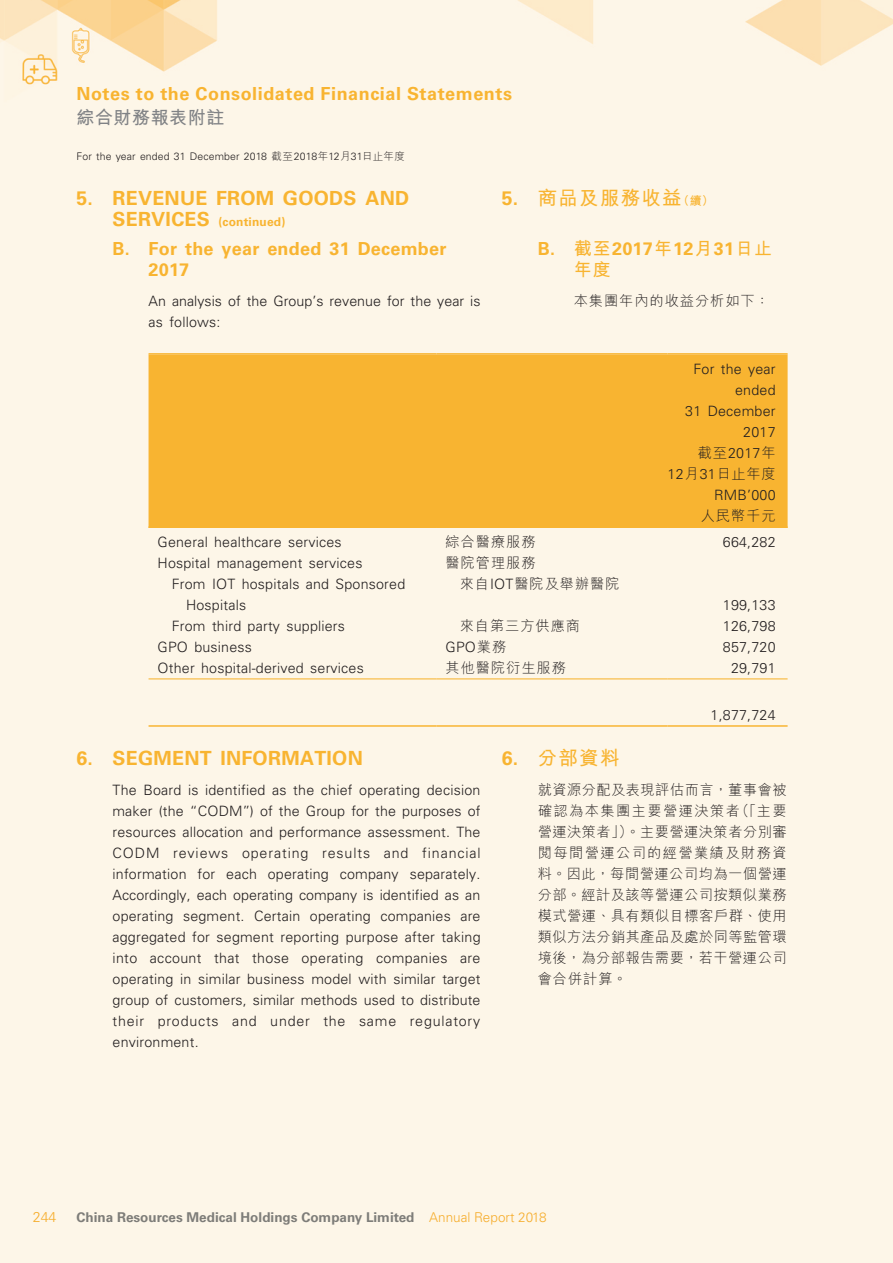
<style>
.page{position:relative;width:893px;height:1263px;background:#fff}
.page>*{position:absolute;margin:0;border:0;box-sizing:border-box;transform-origin:0 0}
._03_H1{font:700 19.5px "Univers LT Std";letter-spacing:.015em;color:#f8b431}
._03_H1-2{font:700 19.5px "M Hei HK";letter-spacing:.065em;color:#f8b431}
._04___H2{font:700 18px/21px "Univers LT Std";letter-spacing:.03em;color:#f8b431}
.t1{font:700 18px "M Hei HK";letter-spacing:.03em;color:#808285}
._01_Body_Text{font:300 14.25px/21px "Univers LT Std";letter-spacing:.015em;color:#231f20}
._01_Body_Text-2{font:300 14.25px/21px "M Hei HK";letter-spacing:.035em;color:#231f20;text-align:justify}
._15_Table_Stub{font:300 14.25px/21px "Univers LT Std";letter-spacing:.015em;color:#231f20}
._15_Table_Stub-2{font:300 14.25px "M Hei HK";letter-spacing:.065em;color:#231f20}
._01_Body_Text-3{font:300 14.25px "M Hei HK";letter-spacing:.065em;color:#231f20}
.t2{font:300 14.25px "Univers LT Std";color:#f8b431}
.t3{font:700 13.5px "Univers LT Std";color:#808285}
._03_H1-3{font:700 12px "Univers LT Std";letter-spacing:.015em;color:#f8b431}
.t4{font:300 10.5px "Univers LT Std";letter-spacing:.005em;color:#231f20}
.s1{font-family:"M Hei HK"}
.s2{font-family:"Univers LT Std"}
.s3{font-size:12px}
.s4{font-size:19.5px}
.s5{font-weight:300;color:#f8b431}
</style>
<div class="page">
<div style="left:0;top:0;width:892px;height:1263px;background:#fdf6e8"></div>
<img style="left:0;top:0;width:892px;height:85px">
<div style="left:149px;top:355px;width:639px;height:171px;background:#f8b431"></div>
<hr style="left:149px;top:353px;width:288px;height:2px;background:#f8b431">
<hr style="left:437px;top:353px;width:231px;height:2px;background:#f8b431">
<hr style="left:668px;top:353px;width:120px;height:2px;background:#f8b431">
<hr style="left:149px;top:526px;width:288px;height:2px;background:#f8b431">
<hr style="left:437px;top:526px;width:231px;height:2px;background:#f8b431">
<hr style="left:668px;top:526px;width:120px;height:2px;background:#f8b431">
<hr style="left:149px;top:678px;width:288px;height:1px;background:#f8b431">
<hr style="left:437px;top:678px;width:231px;height:1px;background:#f8b431">
<hr style="left:668px;top:678px;width:120px;height:1px;background:#f8b431">
<hr style="left:149px;top:725px;width:288px;height:2px;background:#f8b431">
<hr style="left:437px;top:725px;width:231px;height:2px;background:#f8b431">
<hr style="left:668px;top:725px;width:120px;height:2px;background:#f8b431">
<p class="_04___H2" style="left:77px;top:83px;width:437px">Notes to the Consolidated Financial Statements</p>
<p class="t1" style="left:77px;top:104px;width:149px">綜合財務報表附註</p>
<p class="t4" style="left:77px;top:150px;width:330px">For the year ended 31 December 2018 <span class="s1">截至</span>2018<span class="s1">年</span>12<span class="s1">月</span>31<span class="s1">日止年度</span></p>
<p class="_03_H1-2" style="left:502px;top:183px;width:214px"><span class="s2">5.</span> 商品及服務收益<span class="s3">（續）</span></p>
<p class="_04___H2" style="left:574px;top:238px;width:200px;text-indent:-36px">B. <span class="s1">截至</span>2017<span class="s1">年</span>12<span class="s1">月</span>31<span class="s1">日止年度</span></p>
<p class="_01_Body_Text-3" style="left:574px;top:290px;width:197px">本集團年內的收益分析如下：</p>
<p class="_03_H1" style="left:77px;top:186px;width:334px">5. REVENUE FROM GOODS AND</p>
<p class="_03_H1-3" style="left:113px;top:214px;width:174px"><span class="s4">SERVICES</span> (continued)</p>
<p class="_04___H2" style="left:149px;top:238px;width:299px;text-indent:-36px">B. For the year ended 31 December<br>2017</p>
<p class="_01_Body_Text" style="left:149px;top:290px;width:334px">An analysis of the Group’s revenue for the year is as follows:</p>
<p class="_01_Body_Text" style="left:693px;top:358px;width:84px">For the year</p>
<p class="_01_Body_Text" style="left:735px;top:379px;width:42px">ended</p>
<p class="_01_Body_Text" style="left:685px;top:400px;width:92px">31 December</p>
<p class="_01_Body_Text" style="left:743px;top:421px;width:34px">2017</p>
<p class="_01_Body_Text-2" style="left:668px;top:442px;width:110px;text-align:right">截至<span class="s2">2017</span>年<br><span class="s2">12</span>月<span class="s2">31</span>日止年度</p>
<p class="_01_Body_Text" style="left:714px;top:484px;width:63px">RMB’000</p>
<p class="_01_Body_Text-2" style="left:701px;top:505px;width:76px">人民幣千元</p>
<p class="_15_Table_Stub" style="left:158px;top:532px;width:186px">General healthcare services</p>
<p class="_15_Table_Stub-2" style="left:446px;top:532px;width:92px">綜合醫療服務</p>
<p class="_01_Body_Text" style="left:723px;top:532px;width:54px">664,282</p>
<p class="_15_Table_Stub" style="left:158px;top:553px;width:206px">Hospital management services</p>
<p class="_15_Table_Stub-2" style="left:446px;top:553px;width:92px">醫院管理服務</p>
<p class="_15_Table_Stub" style="left:186px;top:574px;width:221px;text-indent:-14px">From IOT hospitals and Sponsored<br>Hospitals</p>
<p class="_15_Table_Stub-2" style="left:460px;top:574px;width:161px">來自<span class="s2">IOT</span>醫院及舉辦醫院</p>
<p class="_01_Body_Text" style="left:723px;top:595px;width:54px">199,133</p>
<p class="_15_Table_Stub" style="left:172px;top:616px;width:175px">From third party suppliers</p>
<p class="_15_Table_Stub-2" style="left:460px;top:616px;width:122px">來自第三方供應商</p>
<p class="_01_Body_Text" style="left:723px;top:616px;width:54px">126,798</p>
<p class="_15_Table_Stub" style="left:158px;top:637px;width:96px">GPO business</p>
<p class="_15_Table_Stub" style="left:446px;top:637px;width:62px">GPO<span class="s1">業務</span></p>
<p class="_01_Body_Text" style="left:723px;top:637px;width:54px">857,720</p>
<p class="_15_Table_Stub" style="left:158px;top:658px;width:208px">Other hospital-derived services</p>
<p class="_15_Table_Stub-2" style="left:446px;top:658px;width:122px">其他醫院衍生服務</p>
<p class="_01_Body_Text" style="left:731px;top:658px;width:46px">29,791</p>
<p class="_01_Body_Text" style="left:711px;top:704px;width:66px">1,877,724</p>
<p class="_03_H1" style="left:77px;top:747px;width:288px">6. SEGMENT INFORMATION</p>
<p class="_01_Body_Text" style="left:113px;top:779px;width:370px;text-align:justify">The Board is identified as the chief operating decision maker (the “CODM”) of the Group for the purposes of resources allocation and performance assessment. The CODM reviews operating results and financial information for each operating company separately.<br>Accordingly, each operating company is identified as an operating segment. Certain operating companies are aggregated for segment reporting purpose after taking into account that those operating companies are operating in similar business model with similar target group of customers, similar methods used to distribute their products and under the same regulatory environment.</p>
<p class="_03_H1-2" style="left:502px;top:744px;width:119px"><span class="s2">6.</span> 分部資料</p>
<p class="_01_Body_Text-2" style="left:538px;top:778px;width:250px">就資源分配及表現評估而言，董事會被確認為本集團主要營運決策者（「主要營運決策者」）。主要營運決策者分別審閱每間營運公司的經營業績及財務資料。因此，每間營運公司均為一個營運分部。經計及該等營運公司按類似業務模式營運、具有類似目標客戶群、使用類似方法分銷其產品及處於同等監管環境後，為分部報告需要，若干營運公司會合併計算。</p>
<p class="t2" style="left:33px;top:1209px;width:25px">244</p>
<p class="t3" style="left:77px;top:1210px;width:472px">China Resources Medical Holdings Company Limited <span class="s5">Annual Report 2018</span></p>
</div>
